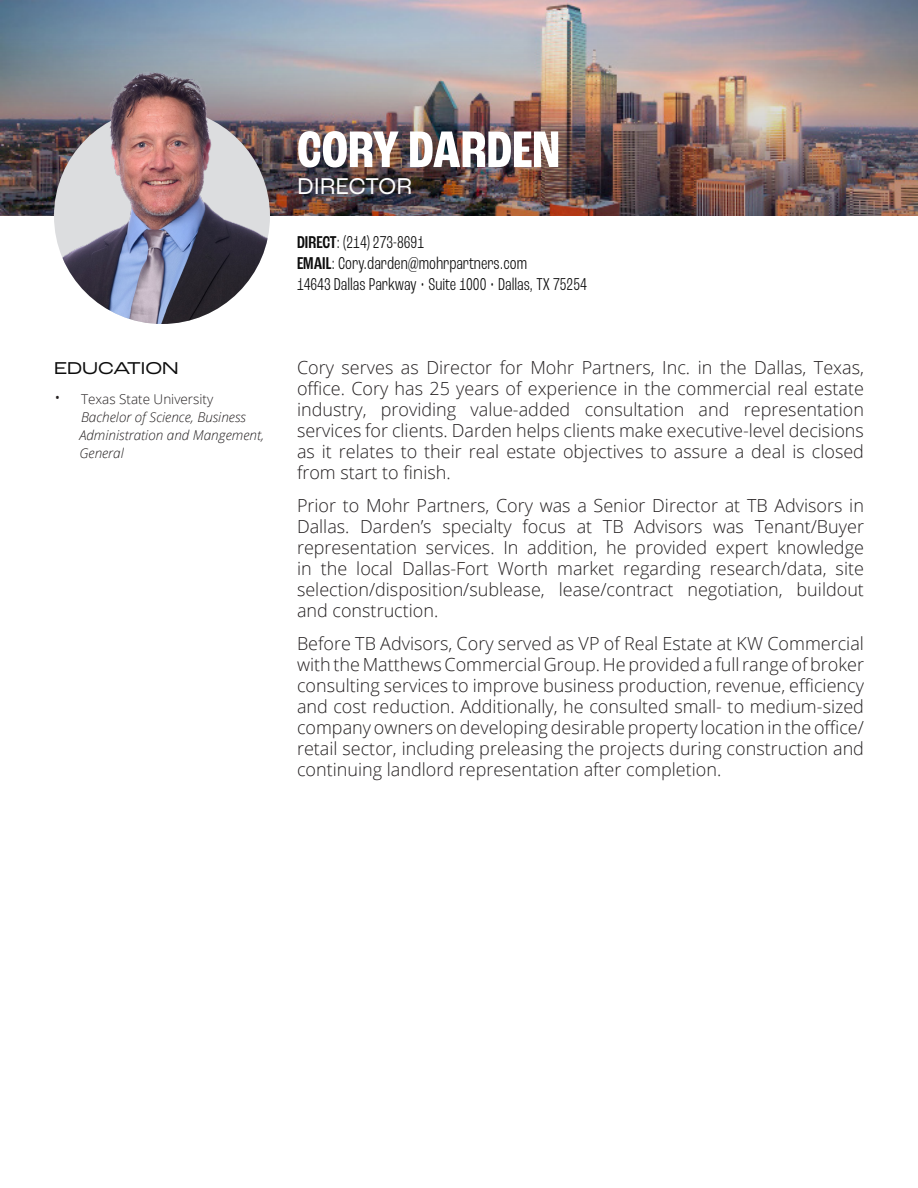
<style>
.page{position:relative;width:918px;height:1188px;background:#fff}
.page>*{position:absolute;margin:0;border:0;box-sizing:border-box;transform-origin:0 0}
.t1{font:700 condensed 54px "Roc Grotesk";color:#fff}
.t2{font:24px "Roc Grotesk";color:#fff}
.Body_Copy{font:300 18px/21px "Open Sans";color:#231f20;text-align:justify}
.t3{font:300 condensed 18px "Roc Grotesk";color:#0d0d0d}
.Section_Header{font:expanded 18px "Roc Grotesk";color:#0d0d0d}
.Body_Copy-2{font:italic 300 13.5px/18px "Open Sans";color:#231f20}
.t4{font:300 13.5px "Open Sans";color:#231f20}
.s1{font-size:18px}
.s2{font-weight:500}
</style>
<div class="page">
<img style="left:0;top:0;width:918px;height:216px">
<img style="left:54px;top:108px;width:216px;height:216px;border-radius:108px">
<img style="left:54px;top:70px;width:216px;height:146px">
<p class="Section_Header" style="left:54px;top:357px;width:126px">EDUCATION</p>
<p class="t4" style="left:54px;top:390px;width:161px"><span class="s1">•</span> Texas State University</p>
<p class="Body_Copy-2" style="left:80px;top:407px;width:186px">Bachelor of Science, Business<br>Administration and Mangement,<br>General</p>
<p class="t1" style="left:297px;top:117px;width:264px">CORY DARDEN</p>
<p class="t2" style="left:297px;top:172px;width:117px">DIRECTOR</p>
<p class="t3" style="left:297px;top:232px;width:129px"><span class="s2">DIRECT</span>: (214) 273-8691</p>
<p class="t3" style="left:297px;top:253px;width:232px"><span class="s2">EMAIL</span>: Cory.darden@mohrpartners.com</p>
<p class="t3" style="left:297px;top:274px;width:291px">14643 Dallas Parkway • Suite 1000 • Dallas, TX 75254</p>
<p class="Body_Copy" style="left:297px;top:356px;width:569px">Cory serves as Director for Mohr Partners, Inc. in the Dallas, Texas, office. Cory has 25 years of experience in the commercial real estate industry, providing value-added consultation and representation services for clients. Darden helps clients make executive-level decisions as it relates to their real estate objectives to assure a deal is closed from start to finish.</p>
<p class="Body_Copy" style="left:297px;top:494px;width:569px">Prior to Mohr Partners, Cory was a Senior Director at TB Advisors in Dallas. Darden’s specialty focus at TB Advisors was Tenant/Buyer representation services. In addition, he provided expert knowledge in the local Dallas-Fort Worth market regarding research/data, site selection/disposition/sublease, lease/contract negotiation, buildout and construction.</p>
<p class="Body_Copy" style="left:297px;top:632px;width:569px">Before TB Advisors, Cory served as VP of Real Estate at KW Commercial with the Matthews Commercial Group. He provided a full range of broker consulting services to improve business production, revenue, efficiency and cost reduction. Additionally, he consulted small- to medium-sized company owners on developing desirable property location in the office/ retail sector, including preleasing the projects during construction and continuing landlord representation after completion.</p>
</div>
